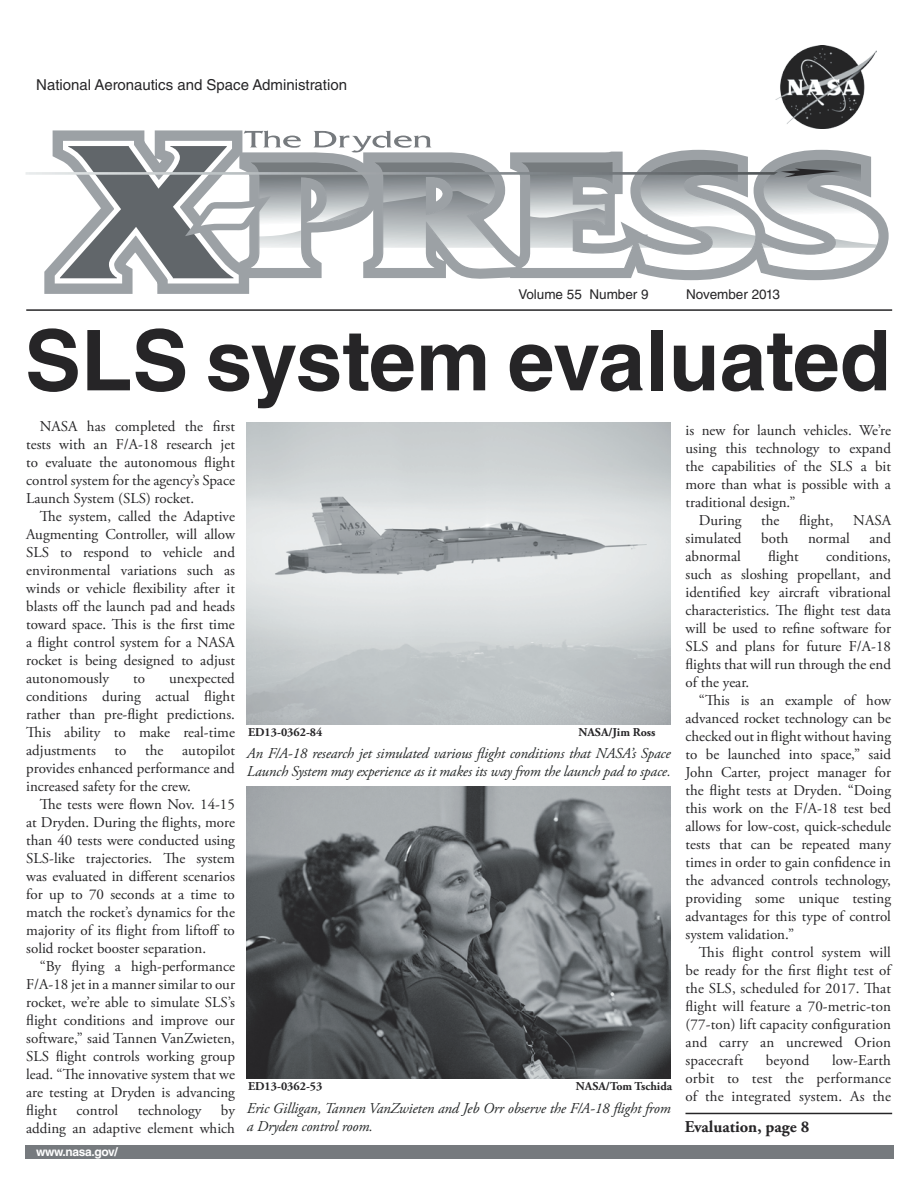
<style>
.page{position:relative;width:918px;height:1188px;background:#fff}
.page>*{position:absolute;margin:0;border:0;box-sizing:border-box;transform-origin:0 0}
.t1{font:700 84px "Helvetica LT Std";color:#262527}
.t2{font:700 16.5px "Adobe Garamond Pro";color:#262527}
.t3{font:15px/18px "Adobe Garamond Pro";color:#262527;text-align:justify}
.t4{font:italic 15px/18px "Adobe Garamond Pro";letter-spacing:-.01em;color:#252828}
.t5{font:15px "Helvetica LT Std";color:#262527}
.t6{font:13.5px "Helvetica LT Std";color:#262527}
.t7{font:700 12px "Adobe Garamond Pro";color:#262527}
.t8{font:700 12px "Helvetica LT Std";letter-spacing:-.03em;color:#fff}
</style>
<div class="page">
<div style="left:25px;top:1145px;width:868px;height:14px;background:#767a7e"></div>
<svg style="left:26px;top:128px;width:863px;height:166px"></svg>
<img style="left:776px;top:45px;width:100px;height:83px">
<hr style="left:26px;top:309px;width:866px;height:2px;background:#262527">
<hr style="left:685px;top:1113px;width:207px;height:1px;background:#262527">
<img style="left:247px;top:423px;width:424px;height:302px">
<img style="left:247px;top:787px;width:424px;height:292px">
<p class="t5" style="left:36px;top:76px;width:312px">National Aeronautics and Space Administration</p>
<p class="t6" style="left:518px;top:287px;width:132px">Volume 55 Number 9</p>
<p class="t6" style="left:686px;top:287px;width:95px">November 2013</p>
<p class="t1" style="left:25px;top:310px;width:868px">SLS system evaluated</p>
<p class="t3" style="left:26px;top:418px;width:210px;text-indent:14px">NASA has completed the first tests with an F/A-18 research jet to evaluate the autonomous flight control system for the agency’s Space Launch System (SLS) rocket.</p>
<p class="t3" style="left:26px;top:508px;width:210px;text-indent:14px">The system, called the Adaptive Augmenting Controller, will allow SLS to respond to vehicle and environmental variations such as winds or vehicle flexibility after it blasts off the launch pad and heads toward space. This is the first time a flight control system for a NASA rocket is being designed to adjust autonomously</p>
<p class="t3" style="left:26px;top:670px;width:210px;text-indent:143px">unexpected conditions during actual flight rather than pre-flight predictions.<br>This ability to make real-time adjustments to the autopilot provides enhanced performance and increased safety for the crew.</p>
<p class="t3" style="left:26px;top:796px;width:210px;text-indent:14px">The tests were flown Nov. 14-15 at Dryden. During the flights, more than 40 tests were conducted using SLS-like trajectories. The system was evaluated in different scenarios for up to 70 seconds at a time to match the rocket’s dynamics for the majority of its flight from liftoff to solid rocket booster separation.</p>
<p class="t3" style="left:26px;top:958px;width:210px;text-indent:14px">“By flying a high-performance F/A-18 jet in a manner similar to our rocket, we’re able to simulate SLS’s flight conditions and improve our software,” said Tannen VanZwieten, SLS flight controls working group lead. “The innovative system that we are testing at Dryden is advancing flight</p>
<p class="t3" style="left:133px;top:670px;width:13px">to</p>
<p class="t3" style="left:26px;top:1102px;width:210px;text-align:right">by<br>adding an adaptive element which</p>
<p class="t3" style="left:77px;top:1102px;width:43px">control</p>
<p class="t3" style="left:138px;top:1102px;width:65px">technology</p>
<p class="t8" style="left:36px;top:1145px;width:83px">www.nasa.gov/</p>
<p class="t7" style="left:248px;top:726px;width:76px">ED13-0362-84</p>
<p class="t7" style="left:578px;top:726px;width:79px">NASA/Jim Ross</p>
<p class="t4" style="left:247px;top:745px;width:425px">An F/A-18 research jet simulated various flight conditions that NASA’s Space<br>Launch System may experience as it makes its way from the launch pad to space.</p>
<p class="t7" style="left:248px;top:1079px;width:76px">ED13-0362-53</p>
<p class="t7" style="left:576px;top:1079px;width:98px">NASA/Tom Tschida</p>
<p class="t4" style="left:247px;top:1100px;width:425px">Eric Gilligan, Tannen VanZwieten and Jeb Orr observe the F/A-18 flight from a Dryden control room.</p>
<p class="t3" style="left:685px;top:422px;width:207px">is new for launch vehicles. We’re using this technology to expand the capabilities of the SLS a bit more than what is possible with a traditional design.”</p>
<p class="t3" style="left:699px;top:512px;width:44px">During</p>
<p class="t3" style="left:761px;top:512px;width:20px">the</p>
<p class="t3" style="left:799px;top:512px;width:36px">flight,</p>
<p class="t3" style="left:853px;top:512px;width:39px">NASA</p>
<p class="t3" style="left:685px;top:530px;width:58px">simulated</p>
<p class="t3" style="left:761px;top:530px;width:29px">both</p>
<p class="t3" style="left:808px;top:530px;width:43px">normal</p>
<p class="t3" style="left:869px;top:530px;width:23px">and</p>
<p class="t3" style="left:685px;top:548px;width:57px">abnormal</p>
<p class="t3" style="left:768px;top:548px;width:32px">flight</p>
<p class="t3" style="left:685px;top:548px;width:207px;text-indent:141px">conditions, such as sloshing propellant, and identified key aircraft vibrational characteristics. The flight test data will be used to refine software for SLS and plans for future F/A-18 flights that will run through the end of the year.</p>
<p class="t3" style="left:685px;top:692px;width:207px;text-indent:14px">“This is an example of how advanced rocket technology can be checked out in flight without having to be launched into space,” said John Carter, project manager for the flight tests at Dryden. “Doing this work on the F/A-18 test bed allows for low-cost, quick-schedule tests that can be repeated many times in order to gain confidence in the advanced controls technology, providing some unique testing advantages for this type of control system validation.”</p>
<p class="t3" style="left:685px;top:944px;width:207px;text-indent:14px">This flight control system will be ready for the first flight test of the SLS, scheduled for 2017. That flight will feature a 70-metric-ton (77-ton) lift capacity configuration and carry an uncrewed Orion spacecraft</p>
<p class="t3" style="left:685px;top:1052px;width:207px;text-indent:147px">low-Earth orbit to test the performance of the integrated system. As the</p>
<p class="t3" style="left:766px;top:1052px;width:45px">beyond</p>
<p class="t2" style="left:685px;top:1117px;width:126px">Evaluation, page 8</p>
</div>
